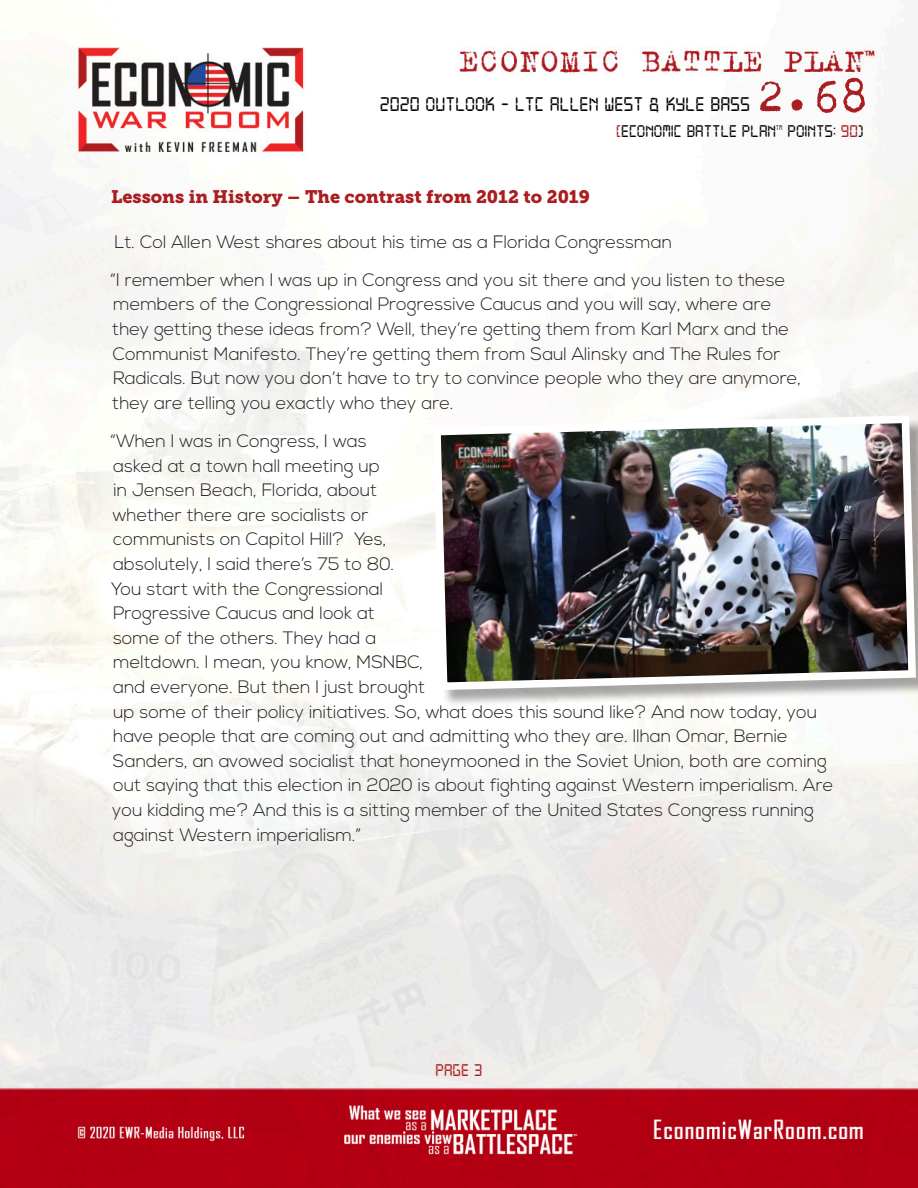
<style>
.page{position:relative;width:918px;height:1188px;background:#fff}
.page>*{position:absolute;margin:0;border:0;box-sizing:border-box;transform-origin:0 0}
.t1{font:51px "Trixie";color:#aa1e21}
.t2{font:21px "Digital 7";color:#080302}
._2nd_level_No_Bullet{font:300 18px/24.6px "Nexa";color:#231f20}
.t3{font:18px "Museo Slab 900";color:#aa1e21}
.t4{font:18px "Digital 7";color:#080302}
.t5{font:18px "Digital 7";color:#aa1e21}
.t6{font:7.05px "Digital 7";color:#080302}
.s1{color:#aa1e21}
</style>
<div class="page">
<img style="left:0;top:29px;width:918px;height:1159px">
<div style="left:436px;top:418px;width:482px;height:290px;background:#231f20;opacity:.4"></div>
<img style="left:429px;top:412px;width:489px;height:282px">
<h1 class="t1" style="left:756px;top:62px;width:114px">2.68</h1>
<p class="t4" style="left:616px;top:123px;width:161px"><span class="s1">[</span>ECONOMIC BATTLE PLAN</p>
<p class="t6" style="left:776px;top:124px;width:8px">TM</p>
<p class="t4" style="left:788px;top:123px;width:78px">POINTS: <span class="s1">90</span>)</p>
<p class="t2" style="left:380px;top:95px;width:372px">2020 OUTLOOK - LTC ALLEN WEST &amp; KYLE BASS</p>
<p class="t3" style="left:111px;top:186px;width:480px">Lessons in History – The contrast from 2012 to 2019</p>
<p class="_2nd_level_No_Bullet" style="left:115px;top:230px;width:559px">Lt. Col Allen West shares about his time as a Florida Congressman</p>
<p class="_2nd_level_No_Bullet" style="left:110px;top:268px;width:692px">“I remember when I was up in Congress and you sit there and you listen to these members of the Congressional Progressive Caucus and you will say, where are they getting these ideas from? Well, they’re getting them from Karl Marx and the Communist Manifesto. They’re getting them from Saul Alinsky and The Rules for Radicals. But now you don’t have to try to convince people who they are anymore, they are telling you exactly who they are.</p>
<p class="_2nd_level_No_Bullet" style="left:110px;top:429px;width:725px">“When I was in Congress, I was<br>asked at a town hall meeting up<br>in Jensen Beach, Florida, about<br>whether there are socialists or<br>communists on Capitol Hill? Yes,<br>absolutely, I said there’s 75 to 80.<br>You start with the Congressional<br>Progressive Caucus and look at<br>some of the others. They had a<br>meltdown. I mean, you know, MSNBC,<br>and everyone. But then I just brought<br>up some of their policy initiatives. So, what does this sound like? And now today, you have people that are coming out and admitting who they are. Ilhan Omar, Bernie Sanders, an avowed socialist that honeymooned in the Soviet Union, both are coming out saying that this election in 2020 is about fighting against Western imperialism. Are you kidding me? And this is a sitting member of the United States Congress running against Western imperialism.”</p>
<p class="t5" style="left:436px;top:1062px;width:48px">PAGE 3</p>
</div>
